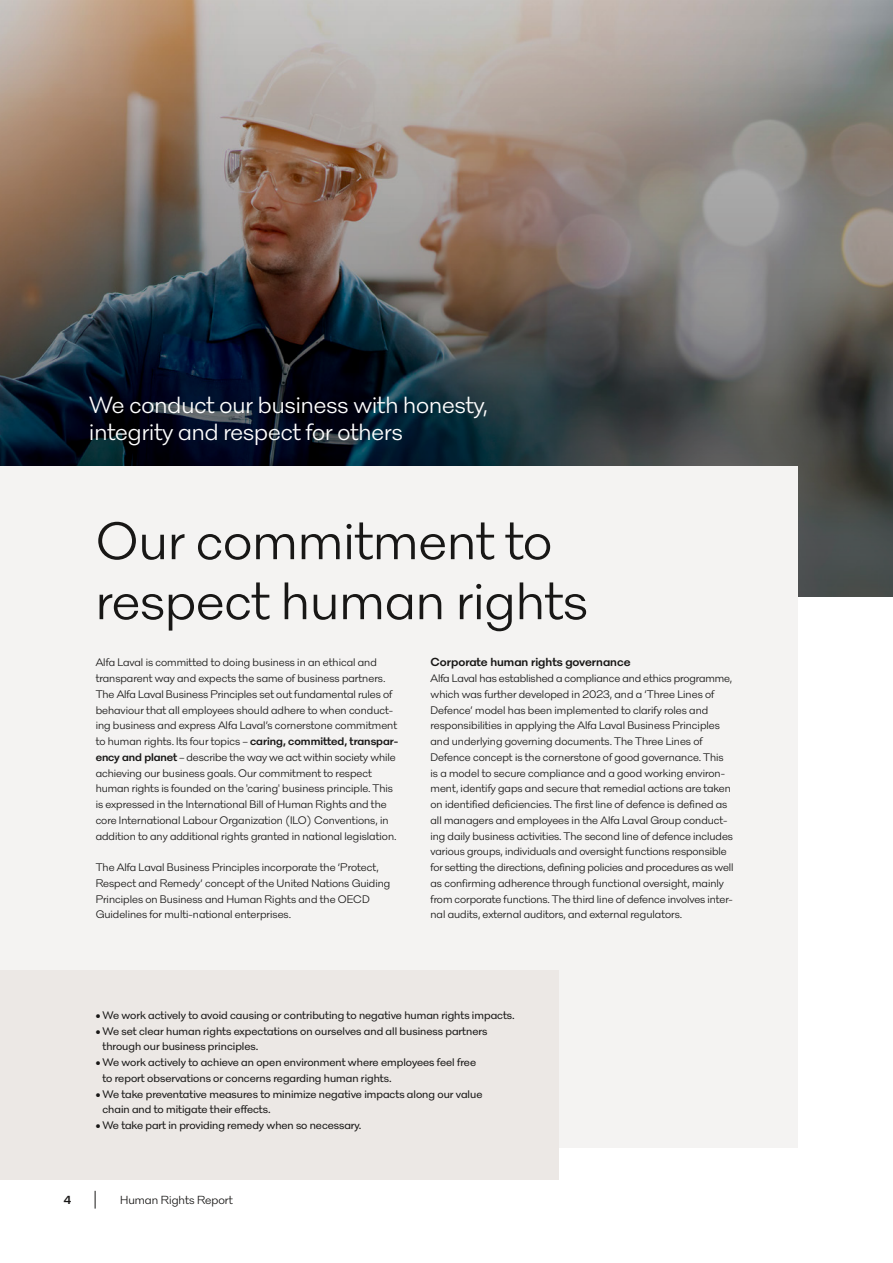
<style>
.page{position:relative;width:893px;height:1263px;background:#fff}
.page>*{position:absolute;margin:0;border:0;box-sizing:border-box;transform-origin:0 0}
.t1{font:54px/60px "North Star";color:#181716}
.t2{font:24px/27px "North Star";color:#fff}
.t3{font:600 12px "North Star";color:#181716}
.t4{font:12px "North Star";color:#181716}
.t5{font:11.25px/15.8px "North Star";color:#181716}
.t6{font:500 11.25px/15.8px "North Star";color:#181716}
.s1{font-weight:600}
</style>
<div class="page">
<svg style="left:95px;top:1191px;width:1px;height:17px"></svg>
<img style="left:0;top:0;width:893px;height:596px">
<div style="left:0;top:466px;width:797px;height:682px;background:#f4f3f2"></div>
<div style="left:0;top:970px;width:558px;height:210px;background:#ece8e5"></div>
<h2 class="t2" style="left:89px;top:390px;width:400px">We conduct our business with honesty, integrity and respect for others</h2>
<h1 class="t1" style="left:96px;top:507px;width:494px">Our commitment to respect human rights</h1>
<p class="t5" style="left:96px;top:654px;width:304px">Alfa Laval is committed to doing business in an ethical and transparent way and expects the same of business partners.<br>The Alfa Laval Business Principles set out fundamental rules of behaviour that all employees should adhere to when conduct&shy;ing business and express Alfa Laval’s cornerstone commitment to human rights. Its four topics – <span class="s1">caring, committed, transpar&shy;ency and planet</span> – describe the way we act within society while achieving our business goals. Our commitment to respect human rights is founded on the 'caring' business principle. This is expressed in the International Bill of Human Rights and the core International Labour Organization (ILO) Conventions, in addition to any additional rights granted in national legislation.</p>
<p class="t5" style="left:96px;top:859px;width:296px">The Alfa Laval Business Principles incorporate the ‘Protect, Respect and Remedy’ concept of the United Nations Guiding Principles on Business and Human Rights and the OECD Guidelines for multi-national enterprises.</p>
<p class="t3" style="left:431px;top:653px;width:202px">Corporate human rights governance</p>
<p class="t5" style="left:431px;top:670px;width:304px">Alfa Laval has established a compliance and ethics programme, which was further developed in 2023, and a ‘Three Lines of Defence’ model has been implemented to clarify roles and responsibilities in applying the Alfa Laval Business Principles and underlying governing documents. The Three Lines of Defence concept is the cornerstone of good governance. This is a model to secure compliance and a good working environ&shy;ment, identify gaps and secure that remedial actions are taken on identified deficiencies. The first line of defence is defined as all managers and employees in the Alfa Laval Group conduct&shy;ing daily business activities. The second line of defence includes various groups, individuals and oversight functions responsible for setting the directions, defining policies and procedures as well as confirming adherence through functional oversight, mainly from corporate functions. The third line of defence involves inter&shy;nal audits, external auditors, and external regulators.</p>
<p class="t6" style="left:96px;top:1006px;width:421px">• We work actively to avoid causing or contributing to negative human rights impacts.</p>
<p class="t6" style="left:102px;top:1022px;width:386px;text-indent:-7px">• We set clear human rights expectations on ourselves and all business partners through our business principles.</p>
<p class="t6" style="left:102px;top:1054px;width:375px;text-indent:-7px">• We work actively to achieve an open environment where employees feel free to report observations or concerns regarding human rights.</p>
<p class="t6" style="left:102px;top:1085px;width:381px;text-indent:-7px">• We take preventative measures to minimize negative impacts along our value chain and to mitigate their effects.</p>
<p class="t6" style="left:96px;top:1117px;width:267px">• We take part in providing remedy when so necessary.</p>
<p class="t3" style="left:64px;top:1191px;width:9px">4</p>
<p class="t4" style="left:120px;top:1191px;width:114px">Human Rights Report</p>
</div>
